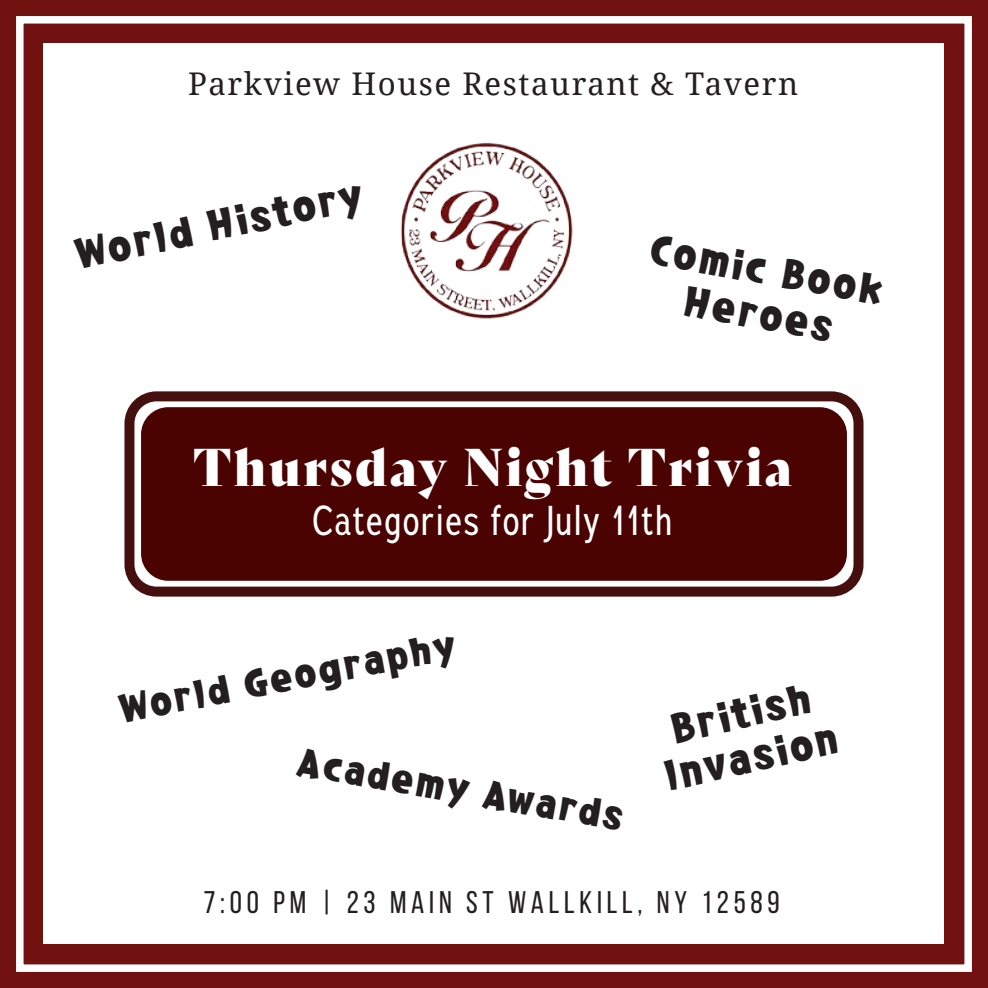
<style>
.page{position:relative;width:988px;height:988px;background:#711210}
.page>*{position:absolute;margin:0;border:0;box-sizing:border-box;transform-origin:0 0}
.t1{font:51.62px "Bely Display";letter-spacing:.05em;color:#fff}
.t2{font:40.75px "Adrianna Condensed";letter-spacing:.05em;color:#fff}
.t3{font:40px/45px "TT Dongwhacaek B";color:#231f20;text-align:center}
.t4{font:37.5px "TT Dongwhacaek B";color:#231f20}
.t5{font:31.25px "Bebas Neue";letter-spacing:.155em;color:#231f20}
.t6{font:31.25px "Droid Serif";letter-spacing:.05em;color:#231f20}
</style>
<div class="page">
<div style="left:16px;top:16px;width:955px;height:955px;border:8px solid #fff"></div>
<div style="left:44px;top:44px;width:900px;height:900px;background:#fff"></div>
<div style="left:124px;top:391px;width:739px;height:205px;border:10px solid #450f0e;border-radius:27px"></div>
<div style="left:141px;top:407px;width:706px;height:174px;background:#4a0300;border-radius:27px"></div>
<img style="left:401px;top:143px;width:172px;height:176px">
<p class="t6" style="left:188px;top:63px;width:612px">Parkview House Restaurant &amp; Tavern</p>
<p class="t3" style="left:71px;top:235px;width:295px;rotate:-12deg">World History</p>
<p class="t3" style="left:653px;top:229px;width:238px;rotate:10deg">Comic Book<br>Heroes</p>
<p class="t1" style="left:193px;top:426px;width:601px">Thursday Night Trivia</p>
<p class="t2" style="left:313px;top:494px;width:361px">Categories for July 11th</p>
<p class="t4" style="left:116px;top:692px;width:344px;rotate:-11deg">World Geography</p>
<p class="t4" style="left:301px;top:743px;width:332px;rotate:10deg">Academy Awards</p>
<p class="t3" style="left:650px;top:713px;width:178px;rotate:-13deg">British<br>Invasion</p>
<p class="t5" style="left:203px;top:885px;width:578px">7:00 PM | 23 MAIN ST WALLKILL, NY 12589</p>
</div>
